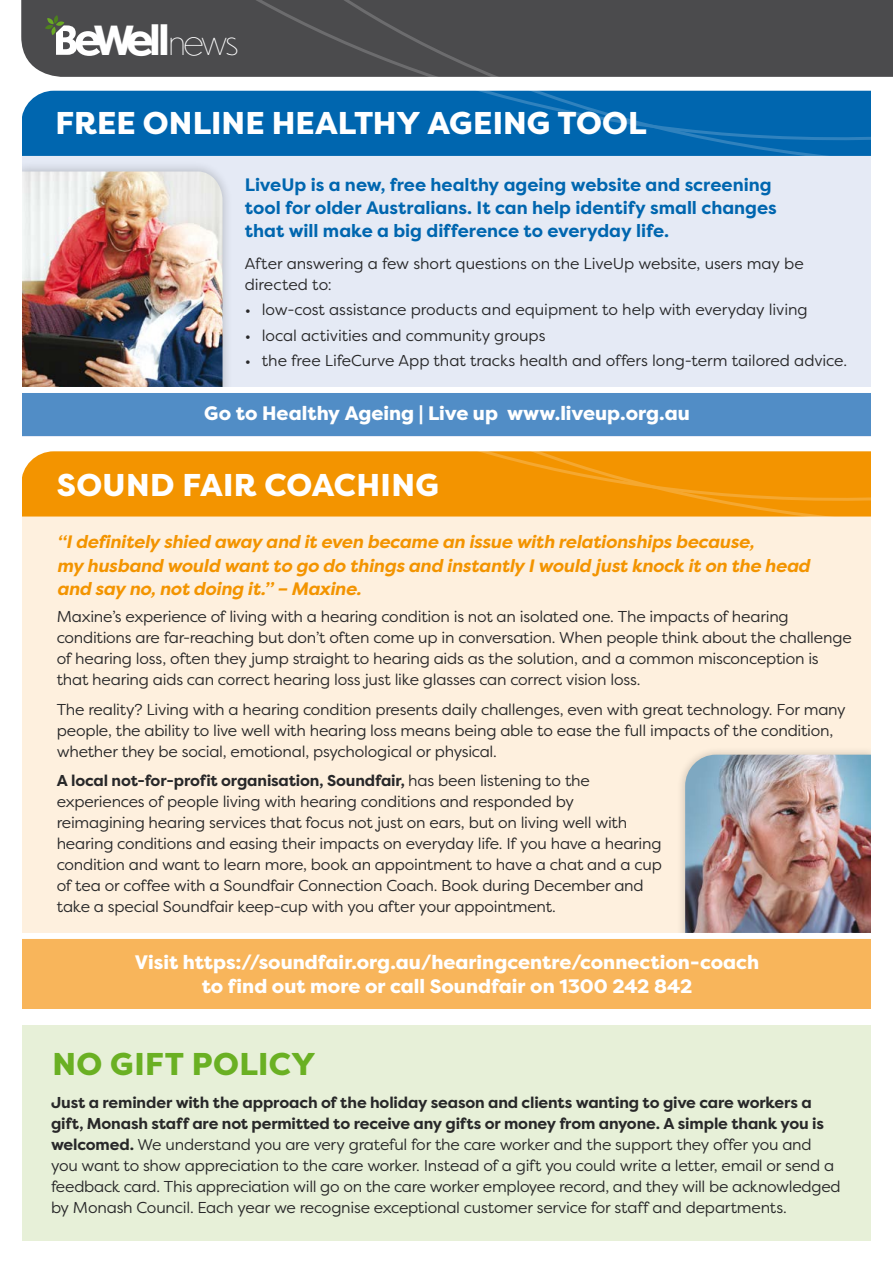
<style>
.page{position:relative;width:893px;height:1263px;background:#fff}
.page>*{position:absolute;margin:0;border:0;box-sizing:border-box;transform-origin:0 0}
.t1{font:700 39.3px "Dunbar Tall";color:#fff}
.t2{font:800 31.5px "Filson Pro";color:#fff}
.t3{font:800 31.5px "Filson Pro";letter-spacing:.01em;color:#6ab023}
.t4{font:800 19.5px/24px "Filson Pro";color:#fff;text-align:center}
.t5{font:italic 700 18px/23.2px "Filson Pro";letter-spacing:-.015em;color:#f39400}
.t6{font:700 18px/23.2px "Filson Pro";color:#0066af}
.t7{font:15.75px/21px "Filson Pro";letter-spacing:-.015em;color:#282829}
.s1{font-weight:200;font-size:29.85px}
.s2{font-weight:700}
</style>
<div class="page">
<div style="left:872px;top:0;width:21px;height:77px;background:#4b4b4d"></div>
<div style="left:21px;top:0;width:851px;height:77px;background:#4b4b4d"></div>
<div style="left:21px;top:133px;width:851px;height:304px;background:#e5eaf5"></div>
<div style="left:21px;top:91px;width:335px;height:65px;background:#0066af"></div>
<svg style="left:356px;top:91px;width:516px;height:65px;background:#0267af"></svg>
<div style="left:11px;top:161px;width:222px;height:247px;background:#000;opacity:.2"></div>
<img style="left:21px;top:171px;width:202px;height:216px">
<div style="left:21px;top:389px;width:852px;height:47px;background:#518dc6"></div>
<div style="left:17px;top:387px;width:865px;height:6px;background:#fff"></div>
<div style="left:21px;top:1025px;width:850px;height:218px;background:#e7f0d8"></div>
<div style="left:21px;top:492px;width:851px;height:506px;background:#fef0de"></div>
<div style="left:21px;top:451px;width:335px;height:65px;background:#f39400"></div>
<svg style="left:356px;top:451px;width:516px;height:65px;background:#f39504"></svg>
<div style="left:677px;top:746px;width:204px;height:210px;background:#000;opacity:.2"></div>
<img style="left:685px;top:755px;width:187px;height:178px">
<div style="left:21px;top:936px;width:852px;height:72px;background:#f8b55b"></div>
<div style="left:17px;top:933px;width:865px;height:6px;background:#fff"></div>
<div style="left:0;top:1242px;width:893px;height:21px;background:#fff"></div>
<div style="left:0;top:77px;width:21px;height:1186px;background:#fff"></div>
<div style="left:872px;top:83px;width:21px;height:1180px;background:#fff"></div>
<h1 class="t1" style="left:94px;top:11px;width:146px">Well<span class="s1">news</span></h1>
<h2 class="t2" style="left:56px;top:103px;width:593px">FREE ONLINE HEALTHY AGEING TOOL</h2>
<p class="t6" style="left:245px;top:173px;width:533px">LiveUp is a new, free healthy ageing website and screening tool for older Australians. It can help identify small changes that will make a big difference to everyday life.</p>
<p class="t7" style="left:245px;top:253px;width:560px">After answering a few short questions on the LiveUp website, users may be directed to:</p>
<p class="t7" style="left:245px;top:299px;width:564px">• low-cost assistance products and equipment to help with everyday living</p>
<p class="t7" style="left:245px;top:324px;width:302px">• local activities and community groups</p>
<p class="t7" style="left:245px;top:349px;width:604px">• the free LifeCurve App that tracks health and offers long-term tailored advice.</p>
<p class="t4" style="left:204px;top:402px;width:487px">Go to Healthy Ageing | Live up www.liveup.org.au</p>
<h2 class="t2" style="left:57px;top:465px;width:384px">SOUND FAIR COACHING</h2>
<p class="t5" style="left:57px;top:531px;width:755px">“I definitely shied away and it even became an issue with relationships because,<br>my husband would want to go do things and instantly I would just knock it on the head and say no, not doing it.” – Maxine.</p>
<p class="t7" style="left:57px;top:606px;width:796px">Maxine’s experience of living with a hearing condition is not an isolated one. The impacts of hearing conditions are far-reaching but don’t often come up in conversation. When people think about the challenge of hearing loss, often they jump straight to hearing aids as the solution, and a common misconception is that hearing aids can correct hearing loss just like glasses can correct vision loss.</p>
<p class="t7" style="left:57px;top:698px;width:790px">The reality? Living with a hearing condition presents daily challenges, even with great technology. For many people, the ability to live well with hearing loss means being able to ease the full impacts of the condition, whether they be social, emotional, psychological or physical.</p>
<p class="t7" style="left:57px;top:770px;width:607px"><span class="s2">A local not-for-profit organisation, Soundfair,</span> has been listening to the experiences of people living with hearing conditions and responded by reimagining hearing services that focus not just on ears, but on living well with hearing conditions and easing their impacts on everyday life. If you have a hearing condition and want to learn more, book an appointment to have a chat and a cup of tea or coffee with a Soundfair Connection Coach. Book during December and take a special Soundfair keep-cup with you after your appointment.</p>
<p class="t4" style="left:135px;top:950px;width:626px">Visit https://soundfair.org.au/hearingcentre/connection-coach to find out more or call Soundfair on 1300 242 842</p>
<h2 class="t3" style="left:53px;top:1045px;width:264px">NO GIFT POLICY</h2>
<p class="t7" style="left:51px;top:1091px;width:791px"><span class="s2">Just a reminder with the approach of the holiday season and clients wanting to give care workers a gift, Monash staff are not permitted to receive any gifts or money from anyone. A simple thank you is welcomed.</span> We understand you are very grateful for the care worker and the support they offer you and you want to show appreciation to the care worker. Instead of a gift you could write a letter, email or send a feedback card. This appreciation will go on the care worker employee record, and they will be acknowledged by Monash Council. Each year we recognise exceptional customer service for staff and departments.</p>
</div>
